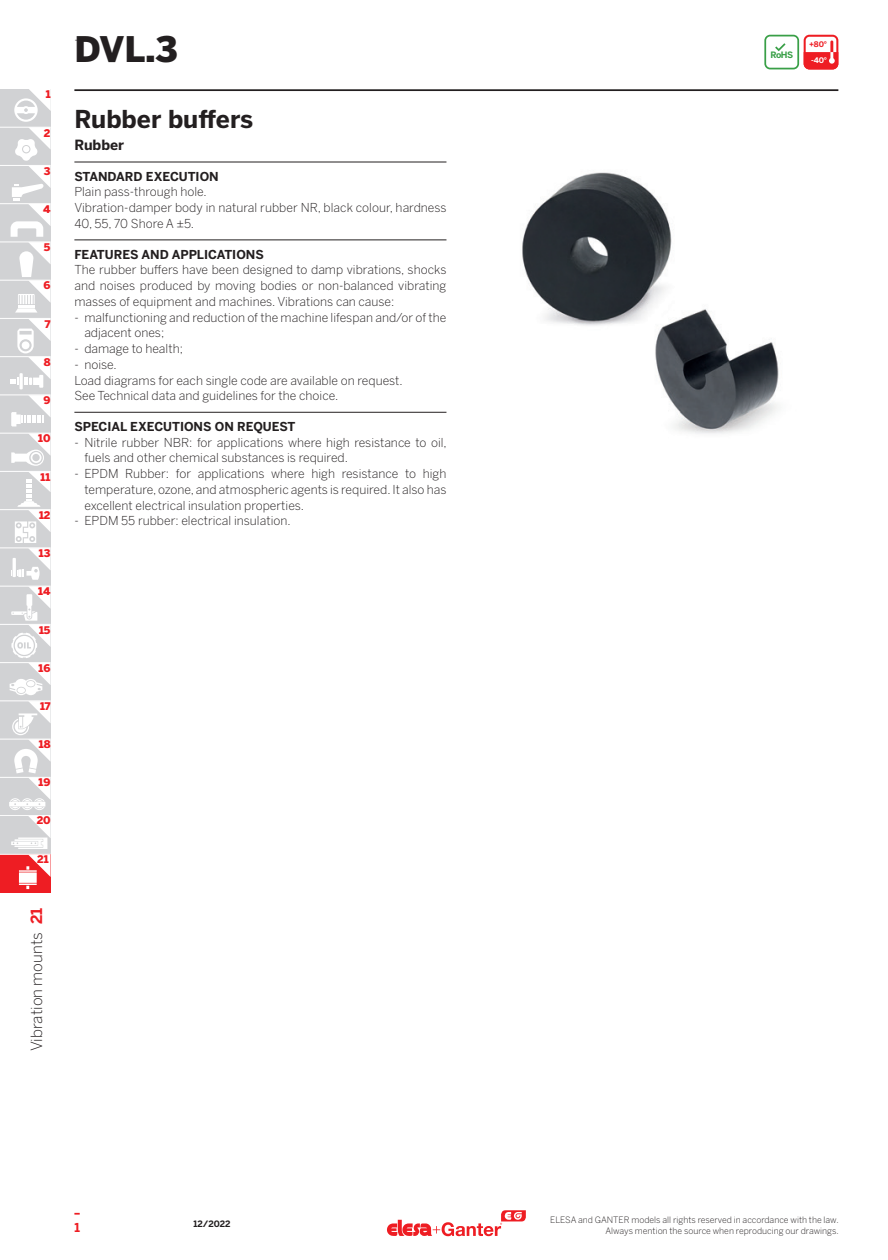
<style>
.page{position:relative;width:888px;height:1260px;background:#fff}
.page>*{position:absolute;margin:0;border:0;box-sizing:border-box;transform-origin:0 0}
.series{font:900 35px "Benton Sans";color:#231f20}
.subtitle_eg{font:700 24.5px "Benton Sans";color:#231f20}
.t1{font:300 15.4px "Benton Sans";color:#231f20}
.t2{font:700 15.4px "Benton Sans";color:#ee1d23}
.subtitle_eg_sec{font:700 14px "Benton Sans";color:#231f20}
.description{font:300 12.25px/15.8px "Benton Sans";color:#231f20}
.t3{font:700 12.25px "Benton Sans";color:#231f20}
.t4{font:700 12.25px "Benton Sans";color:#ee1d23}
.t5{font:900 10.5px "Benton Sans";color:#ee1d23}
.t6{font:300 8.75px "Benton Sans";color:#231f20}
.t7{font:700 8.75px "Benton Sans";letter-spacing:-.005em;color:#231f20}
.t8{font:700 8.75px "Benton Sans";color:#399f47}
.t9{font:700 7.7px/15.9px "Benton Sans";color:#ee1d23}
.s1{color:#fff}
</style>
<div class="page">
<svg style="left:764px;top:35px;width:74px;height:34px"></svg>
<hr style="left:74px;top:162px;width:372px;height:1px;background:#231f20">
<hr style="left:74px;top:240px;width:372px;height:1px;background:#231f20">
<hr style="left:74px;top:412px;width:372px;height:1px;background:#231f20">
<img style="left:522px;top:172px;width:257px;height:262px">
<svg style="left:74px;top:1213px;width:6px;height:2px"></svg>
<hr style="left:74px;top:89px;width:764px;height:2px;background:#231f20">
<div style="left:0;top:165px;width:51px;height:39px;background:#d1d2d4"></div>
<div style="left:0;top:204px;width:51px;height:38px;background:#d1d2d4"></div>
<div style="left:0;top:127px;width:51px;height:38px;background:#d1d2d4"></div>
<div style="left:0;top:89px;width:51px;height:38px;background:#d1d2d4"></div>
<div style="left:0;top:242px;width:51px;height:38px;background:#d1d2d4"></div>
<div style="left:0;top:395px;width:51px;height:38px;background:#d1d2d4"></div>
<div style="left:0;top:548px;width:51px;height:38px;background:#d1d2d4"></div>
<div style="left:0;top:701px;width:51px;height:39px;background:#d1d2d4"></div>
<div style="left:0;top:280px;width:51px;height:39px;background:#d1d2d4"></div>
<div style="left:0;top:433px;width:51px;height:39px;background:#d1d2d4"></div>
<div style="left:0;top:586px;width:51px;height:39px;background:#d1d2d4"></div>
<div style="left:0;top:740px;width:51px;height:38px;background:#d1d2d4"></div>
<div style="left:0;top:319px;width:51px;height:38px;background:#d1d2d4"></div>
<div style="left:0;top:472px;width:51px;height:38px;background:#d1d2d4"></div>
<div style="left:0;top:625px;width:51px;height:38px;background:#d1d2d4"></div>
<div style="left:0;top:357px;width:51px;height:38px;background:#d1d2d4"></div>
<div style="left:0;top:510px;width:51px;height:38px;background:#d1d2d4"></div>
<div style="left:0;top:663px;width:51px;height:38px;background:#d1d2d4"></div>
<div style="left:0;top:778px;width:51px;height:38px;background:#d1d2d4"></div>
<hr style="left:0;top:127px;width:51px;height:1px;background:#fff">
<hr style="left:0;top:395px;width:51px;height:1px;background:#fff">
<hr style="left:0;top:586px;width:51px;height:1px;background:#fff">
<hr style="left:0;top:777px;width:51px;height:1px;background:#fff">
<hr style="left:0;top:203px;width:51px;height:1px;background:#fff">
<hr style="left:0;top:165px;width:51px;height:1px;background:#fff">
<hr style="left:0;top:242px;width:51px;height:1px;background:#fff">
<hr style="left:0;top:433px;width:51px;height:1px;background:#fff">
<hr style="left:0;top:624px;width:51px;height:1px;background:#fff">
<hr style="left:0;top:815px;width:51px;height:1px;background:#fff">
<hr style="left:0;top:280px;width:51px;height:1px;background:#fff">
<hr style="left:0;top:471px;width:51px;height:1px;background:#fff">
<hr style="left:0;top:662px;width:51px;height:1px;background:#fff">
<hr style="left:0;top:318px;width:51px;height:1px;background:#fff">
<hr style="left:0;top:509px;width:51px;height:1px;background:#fff">
<hr style="left:0;top:548px;width:51px;height:1px;background:#fff">
<hr style="left:0;top:700px;width:51px;height:1px;background:#fff">
<hr style="left:0;top:739px;width:51px;height:1px;background:#fff">
<hr style="left:0;top:356px;width:51px;height:1px;background:#fff">
<svg style="left:10px;top:586px;width:41px;height:109px"></svg>
<svg style="left:11px;top:433px;width:40px;height:33px"></svg>
<svg style="left:11px;top:395px;width:40px;height:31px"></svg>
<svg style="left:10px;top:319px;width:41px;height:70px"></svg>
<svg style="left:10px;top:701px;width:41px;height:109px"></svg>
<hr style="left:9px;top:802px;width:36px;height:4px;background:#fff">
<div style="left:0;top:816px;width:51px;height:38px;background:#d1d2d4"></div>
<div style="left:0;top:854px;width:51px;height:39px;background:#ee1d23"></div>
<svg style="left:13px;top:816px;width:38px;height:33px"></svg>
<div style="left:19px;top:872px;width:18px;height:11px;background:#fff"></div>
<svg style="left:19px;top:855px;width:32px;height:22px"></svg>
<svg style="left:19px;top:884px;width:18px;height:5px"></svg>
<svg style="left:11px;top:89px;width:40px;height:224px"></svg>
<hr style="left:0;top:854px;width:51px;height:1px;background:#fff">
<svg style="left:11px;top:472px;width:40px;height:108px"></svg>
<svg style="left:387px;top:1210px;width:139px;height:26px"></svg>
<p class="t5" style="left:46px;top:86px;width:6px">1</p>
<p class="t5" style="left:44px;top:125px;width:8px">2</p>
<p class="t5" style="left:44px;top:163px;width:8px">3</p>
<p class="t5" style="left:43px;top:201px;width:9px">4</p>
<p class="t5" style="left:44px;top:239px;width:8px">5</p>
<p class="t5" style="left:43px;top:278px;width:9px">6</p>
<p class="t5" style="left:45px;top:316px;width:7px">7</p>
<p class="t5" style="left:44px;top:354px;width:8px">8</p>
<p class="t5" style="left:43px;top:392px;width:9px">9</p>
<p class="t5" style="left:38px;top:431px;width:14px">10</p>
<p class="t5" style="left:41px;top:469px;width:11px">11</p>
<p class="t5" style="left:39px;top:507px;width:13px">12</p>
<p class="t5" style="left:39px;top:545px;width:13px">13</p>
<p class="t5" style="left:38px;top:584px;width:14px">14</p>
<p class="t5" style="left:39px;top:622px;width:13px">15</p>
<p class="t5" style="left:39px;top:660px;width:13px">16</p>
<p class="t5" style="left:40px;top:698px;width:12px">17</p>
<p class="t5" style="left:39px;top:737px;width:13px">18</p>
<p class="t5" style="left:39px;top:775px;width:13px">19</p>
<p class="t5" style="left:37px;top:813px;width:15px">20</p>
<p class="t5" style="left:37px;top:851px;width:13px">21</p>
<p class="t2" style="left:25px;top:924px;width:18px;rotate:-90deg">21</p>
<p class="t1" style="left:26px;top:1051px;width:120px;rotate:-90deg">Vibration mounts</p>
<p class="description" style="left:74px;top:31px;width:6px">-</p>
<p class="series" style="left:74px;top:23px;width:105px">DVL.3</p>
<p class="subtitle_eg" style="left:74px;top:101px;width:180px">Rubber buffers</p>
<p class="subtitle_eg_sec" style="left:74px;top:135px;width:51px">Rubber</p>
<p class="t3" style="left:74px;top:167px;width:146px">STANDARD EXECUTION</p>
<p class="description" style="left:74px;top:183px;width:134px">Plain pass-through hole.</p>
<p class="description" style="left:74px;top:199px;width:374px">Vibration-damper body in natural rubber NR, black colour, hardness<br>40, 55, 70 Shore A ±5.</p>
<p class="t3" style="left:74px;top:245px;width:191px">FEATURES AND APPLICATIONS</p>
<p class="description" style="left:74px;top:261px;width:374px;text-align:justify">The rubber buffers have been designed to damp vibrations, shocks and noises produced by moving bodies or non-balanced vibrating masses of equipment and machines. Vibrations can cause:</p>
<p class="description" style="left:84px;top:309px;width:364px;text-indent:-10px">- malfunctioning and reduction of the machine lifespan and/or of the adjacent ones;</p>
<p class="description" style="left:74px;top:340px;width:110px">- damage to health;</p>
<p class="description" style="left:74px;top:356px;width:44px">- noise.</p>
<p class="description" style="left:74px;top:372px;width:330px">Load diagrams for each single code are available on request.</p>
<p class="description" style="left:74px;top:387px;width:265px">See Technical data and guidelines for the choice.</p>
<p class="t3" style="left:74px;top:417px;width:223px">SPECIAL EXECUTIONS ON REQUEST</p>
<p class="description" style="left:84px;top:434px;width:364px;text-indent:-10px">- Nitrile rubber NBR: for applications where high resistance to oil, fuels and other chemical substances is required.</p>
<p class="description" style="left:84px;top:465px;width:364px;text-align:justify;text-indent:-10px">- EPDM Rubber: for applications where high resistance to high temperature, ozone, and atmospheric agents is required. It also has excellent electrical insulation properties.</p>
<p class="description" style="left:74px;top:512px;width:218px">- EPDM 55 rubber: electrical insulation.</p>
<p class="t8" style="left:771px;top:49px;width:24px">RoHS</p>
<p class="t9" style="left:809px;top:37px;width:19px">+80° <span class="s1">-40°</span></p>
<p class="t7" style="left:193px;top:1218px;width:39px">12/2022</p>
<p class="t6" style="left:550px;top:1214px;width:290px">ELESA and GANTER models all rights reserved in accordance with the law.</p>
<p class="t4" style="left:74px;top:1219px;width:7px">1</p>
<p class="t6" style="left:605px;top:1225px;width:235px">Always mention the source when reproducing our drawings.</p>
</div>
